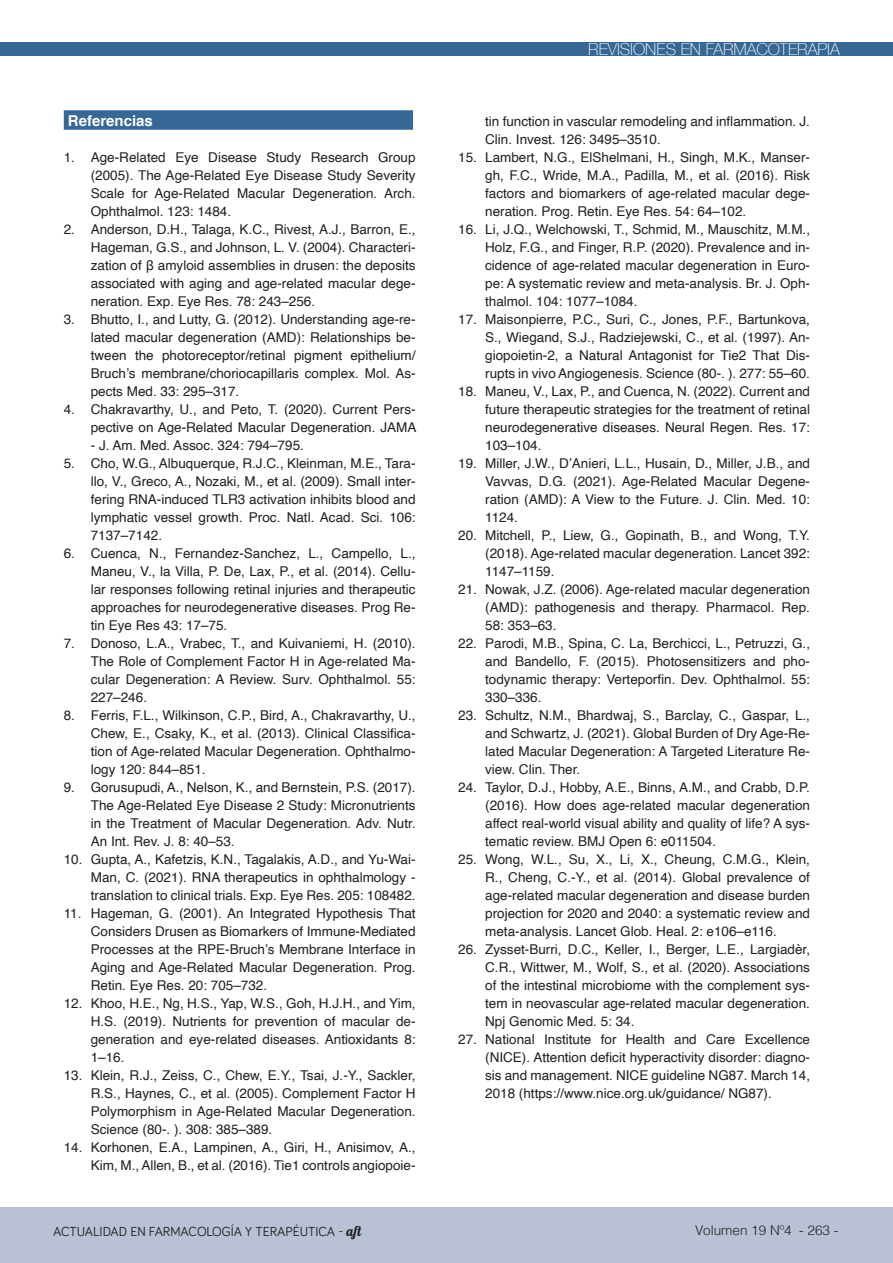
<style>
.page{position:relative;width:893px;height:1263px;background:#fff}
.page>*{position:absolute;margin:0;border:0;box-sizing:border-box;transform-origin:0 0}
.t1{font:100 16.5px "Helvetica Neue";color:#fff}
.t2{font:700 15px "Helvetica";color:#fff}
.t3{font:13.5px/18px "Helvetica";color:#231f20;text-align:justify}
.t4{font:13.5px "Bariol";color:#231f20}
.t5{font:300 13.5px "Helvetica";color:#231f20}
.s1{font-family:"Lobster 1.4"}
</style>
<div class="page">
<div style="left:0;top:1207px;width:893px;height:56px;background:#bac1d5"></div>
<div style="left:0;top:42px;width:893px;height:13px;background:#366795"></div>
<div style="left:64px;top:110px;width:349px;height:20px;background:#366795"></div>
<p class="t2" style="left:68px;top:109px;width:87px">Referencias</p>
<p class="t3" style="left:91px;top:149px;width:326px;text-indent:-27px">1. Age-Related Eye Disease Study Research Group (2005). The Age-Related Eye Disease Study Severity Scale for Age-Related Macular Degeneration. Arch.<br>Ophthalmol. 123: 1484.</p>
<p class="t3" style="left:91px;top:221px;width:326px;text-indent:-27px">2. Anderson, D.H., Talaga, K.C., Rivest, A.J., Barron, E., Hageman, G.S., and Johnson, L. V. (2004). Characteri&shy;zation of β amyloid assemblies in drusen: the deposits associated with aging and age-related macular dege&shy;neration. Exp. Eye Res. 78: 243–256.</p>
<p class="t3" style="left:91px;top:311px;width:326px;text-indent:-27px">3. Bhutto, I., and Lutty, G. (2012). Understanding age-re&shy;lated macular degeneration (AMD): Relationships be&shy;tween the photoreceptor/retinal pigment epithelium/ Bruch’s membrane/choriocapillaris complex. Mol. As&shy;pects Med. 33: 295–317.</p>
<p class="t3" style="left:64px;top:401px;width:354px;text-align:right">4. Chakravarthy, U., and Peto, T. (2020). Current Pers&shy;pective on Age-Related Macular Degeneration. JAMA</p>
<p class="t3" style="left:91px;top:437px;width:215px">- J. Am. Med. Assoc. 324: 794–795.</p>
<p class="t3" style="left:91px;top:455px;width:326px;text-indent:-27px">5. Cho, W.G., Albuquerque, R.J.C., Kleinman, M.E., Tara&shy;llo, V., Greco, A., Nozaki, M., et al. (2009). Small inter&shy;fering RNA-induced TLR3 activation inhibits blood and lymphatic vessel growth. Proc. Natl. Acad. Sci. 106:<br>7137–7142.</p>
<p class="t3" style="left:91px;top:545px;width:326px;text-indent:-27px">6. Cuenca, N., Fernandez-Sanchez, L., Campello, L., Maneu, V., la Villa, P. De, Lax, P., et al. (2014). Cellu&shy;lar responses following retinal injuries and therapeutic approaches for neurodegenerative diseases. Prog Re&shy;tin Eye Res 43: 17–75.</p>
<p class="t3" style="left:91px;top:635px;width:326px;text-indent:-27px">7. Donoso, L.A., Vrabec, T., and Kuivaniemi, H. (2010).<br>The Role of Complement Factor H in Age-related Ma&shy;cular Degeneration: A Review. Surv. Ophthalmol. 55:<br>227–246.</p>
<p class="t3" style="left:91px;top:707px;width:326px;text-indent:-27px">8. Ferris, F.L., Wilkinson, C.P., Bird, A., Chakravarthy, U., Chew, E., Csaky, K., et al. (2013). Clinical Classifica&shy;tion of Age-related Macular Degeneration. Ophthalmo&shy;logy 120: 844–851.</p>
<p class="t3" style="left:91px;top:779px;width:326px;text-indent:-27px">9. Gorusupudi, A., Nelson, K., and Bernstein, P.S. (2017).<br>The Age-Related Eye Disease 2 Study: Micronutrients in the Treatment of Macular Degeneration. Adv. Nutr.<br>An Int. Rev. J. 8: 40–53.</p>
<p class="t3" style="left:91px;top:850px;width:326px;text-indent:-27px">10. Gupta, A., Kafetzis, K.N., Tagalakis, A.D., and Yu-Wai-Man, C. (2021). RNA therapeutics in ophthalmology - translation to clinical trials. Exp. Eye Res. 205: 108482.</p>
<p class="t3" style="left:91px;top:904px;width:326px;text-indent:-27px">11. Hageman, G. (2001). An Integrated Hypothesis That Considers Drusen as Biomarkers of Immune-Mediated Processes at the RPE-Bruch’s Membrane Interface in Aging and Age-Related Macular Degeneration. Prog.<br>Retin. Eye Res. 20: 705–732.</p>
<p class="t3" style="left:91px;top:994px;width:326px;text-indent:-27px">12. Khoo, H.E., Ng, H.S., Yap, W.S., Goh, H.J.H., and Yim, H.S. (2019). Nutrients for prevention of macular de&shy;generation and eye-related diseases. Antioxidants 8:<br>1–16.</p>
<p class="t3" style="left:91px;top:1066px;width:326px;text-indent:-27px">13. Klein, R.J., Zeiss, C., Chew, E.Y., Tsai, J.-Y., Sackler, R.S., Haynes, C., et al. (2005). Complement Factor H Polymorphism in Age-Related Macular Degeneration.<br>Science (80-. ). 308: 385–389.</p>
<p class="t3" style="left:64px;top:1138px;width:353px;text-align:right">14. Korhonen, E.A., Lampinen, A., Giri, H., Anisimov, A.,<br>Kim, M., Allen, B., et al. (2016). Tie1 controls angiopoie-</p>
<p class="t4" style="left:53px;top:1222px;width:313px">ACTUALIDAD EN FARMACOLOGÍA Y TERAPÉUTICA - <span class="s1">aft</span></p>
<p class="t1" style="left:588px;top:37px;width:253px">REVISIONES EN FARMACOTERAPIA</p>
<p class="t3" style="left:485px;top:112px;width:326px">tin function in vascular remodeling and inflammation. J.<br>Clin. Invest. 126: 3495–3510.</p>
<p class="t3" style="left:485px;top:148px;width:326px;text-indent:-27px">15. Lambert, N.G., ElShelmani, H., Singh, M.K., Manser&shy;gh, F.C., Wride, M.A., Padilla, M., et al. (2016). Risk factors and biomarkers of age-related macular dege&shy;neration. Prog. Retin. Eye Res. 54: 64–102.</p>
<p class="t3" style="left:485px;top:220px;width:326px;text-indent:-27px">16. Li, J.Q., Welchowski, T., Schmid, M., Mauschitz, M.M., Holz, F.G., and Finger, R.P. (2020). Prevalence and in&shy;cidence of age-related macular degeneration in Euro&shy;pe: A systematic review and meta-analysis. Br. J. Oph&shy;thalmol. 104: 1077–1084.</p>
<p class="t3" style="left:485px;top:310px;width:326px;text-indent:-27px">17. Maisonpierre, P.C., Suri, C., Jones, P.F., Bartunkova, S., Wiegand, S.J., Radziejewski, C., et al. (1997). An&shy;giopoietin-2, a Natural Antagonist for Tie2 That Dis&shy;rupts in vivo Angiogenesis. Science (80-. ). 277: 55–60.</p>
<p class="t3" style="left:485px;top:382px;width:326px;text-indent:-27px">18. Maneu, V., Lax, P., and Cuenca, N. (2022). Current and future therapeutic strategies for the treatment of retinal neurodegenerative diseases. Neural Regen. Res. 17:<br>103–104.</p>
<p class="t3" style="left:485px;top:454px;width:326px;text-indent:-27px">19. Miller, J.W., D’Anieri, L.L., Husain, D., Miller, J.B., and Vavvas, D.G. (2021). Age-Related Macular Degene&shy;ration (AMD): A View to the Future. J. Clin. Med. 10:<br>1124.</p>
<p class="t3" style="left:485px;top:526px;width:326px;text-indent:-27px">20. Mitchell, P., Liew, G., Gopinath, B., and Wong, T.Y. (2018). Age-related macular degeneration. Lancet 392:<br>1147–1159.</p>
<p class="t3" style="left:485px;top:580px;width:326px;text-indent:-27px">21. Nowak, J.Z. (2006). Age-related macular degeneration (AMD): pathogenesis and therapy. Pharmacol. Rep.<br>58: 353–63.</p>
<p class="t3" style="left:485px;top:634px;width:326px;text-indent:-27px">22. Parodi, M.B., Spina, C. La, Berchicci, L., Petruzzi, G., and Bandello, F. (2015). Photosensitizers and pho&shy;todynamic therapy: Verteporfin. Dev. Ophthalmol. 55:<br>330–336.</p>
<p class="t3" style="left:485px;top:706px;width:326px;text-indent:-27px">23. Schultz, N.M., Bhardwaj, S., Barclay, C., Gaspar, L., and Schwartz, J. (2021). Global Burden of Dry Age-Re&shy;lated Macular Degeneration: A Targeted Literature Re&shy;view. Clin. Ther.</p>
<p class="t3" style="left:485px;top:778px;width:326px;text-indent:-27px">24. Taylor, D.J., Hobby, A.E., Binns, A.M., and Crabb, D.P. (2016). How does age-related macular degeneration affect real-world visual ability and quality of life? A sys&shy;tematic review. BMJ Open 6: e011504.</p>
<p class="t3" style="left:485px;top:850px;width:326px;text-indent:-27px">25. Wong, W.L., Su, X., Li, X., Cheung, C.M.G., Klein, R., Cheng, C.-Y., et al. (2014). Global prevalence of age-related macular degeneration and disease burden projection for 2020 and 2040: a systematic review and meta-analysis. Lancet Glob. Heal. 2: e106–e116.</p>
<p class="t3" style="left:485px;top:940px;width:326px;text-indent:-27px">26. Zysset-Burri, D.C., Keller, I., Berger, L.E., Largiadèr, C.R., Wittwer, M., Wolf, S., et al. (2020). Associations of the intestinal microbiome with the complement sys&shy;tem in neovascular age-related macular degeneration.<br>Npj Genomic Med. 5: 34.</p>
<p class="t3" style="left:485px;top:1030px;width:326px;text-indent:-27px">27. National Institute for Health and Care Excellence (NICE). Attention deficit hyperactivity disorder: diagno&shy;sis and management. NICE guideline NG87. March 14, 2018 (https://www.nice.org.uk/guidance/ NG87).</p>
<p class="t5" style="left:695px;top:1218px;width:145px">Volumen 19 Nº4 - 263 -</p>
</div>
